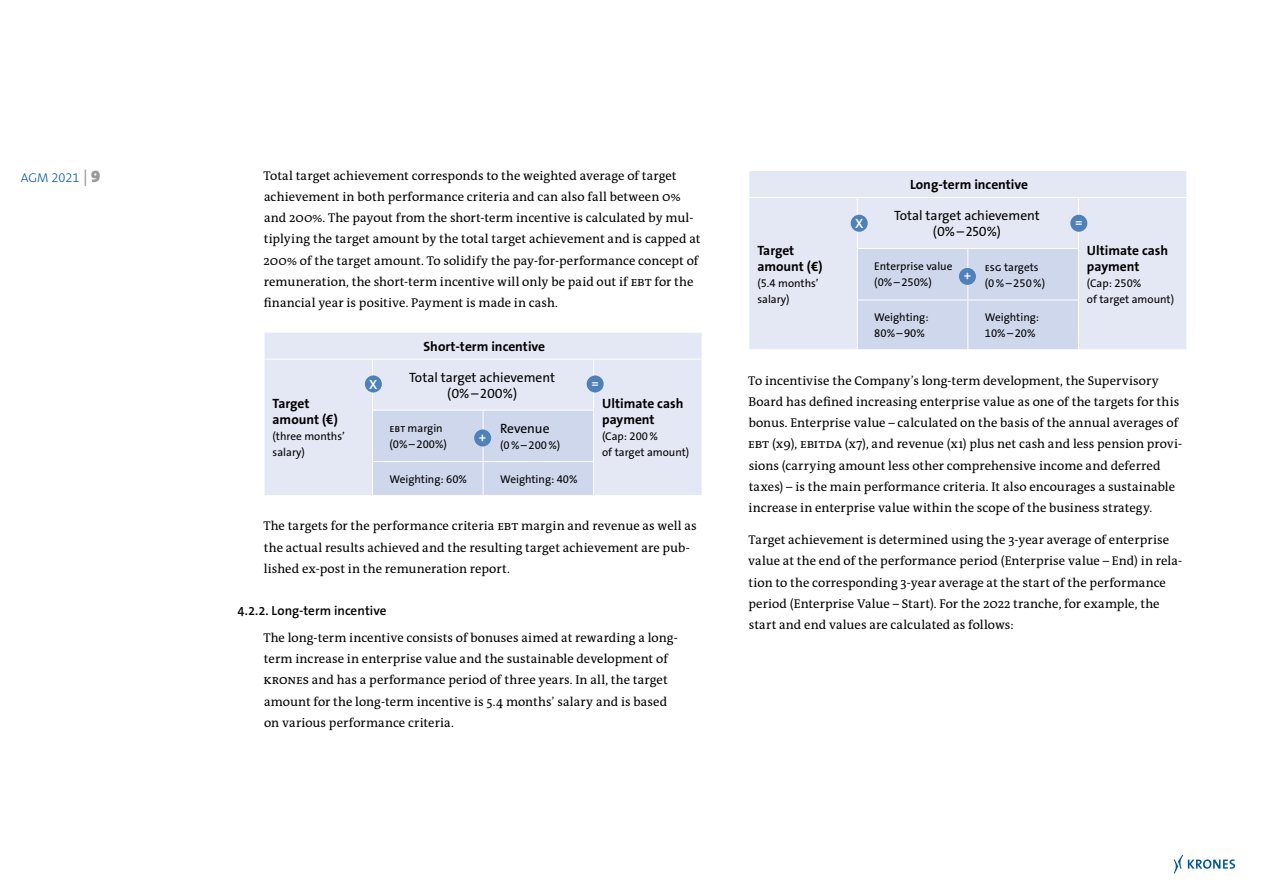
<style>
.page{position:relative;width:1263px;height:893px;background:#fff}
.page>*{position:absolute;margin:0;border:0;box-sizing:border-box;transform-origin:0 0}
.t1{font:13.5px/15.9px "The Sans LP7 Bld";color:#000}
.t2{font:13.5px/16.2px "The Sans LP5 Plain";color:#000;text-align:center}
.t3{font:13.5px "The Sans LP6 Se Bld";color:#fff}
.t4{font:13.2px "The Sans LP6 Se Bld";letter-spacing:.005em;color:#000}
.t5{font:12.75px/21.3px "The Antiqua B";letter-spacing:.005em;color:#000}
.t6{font:12.75px "The Sans LP3 Lig";color:#0055b8}
.t7{font:11.25px/15.9px "The Sans LP5 Plain";color:#000}
.s1{font-family:"The Sans LP5 Plain";font-size:16.5px;color:#98989a}
.s2{font-family:"The Sans LP9";font-weight:900;font-size:16.5px;color:#98989a}
</style>
<div class="page">
<svg style="left:1174px;top:855px;width:61px;height:19px"></svg>
<div style="left:265px;top:333px;width:437px;height:162px;background:#e3e8f4"></div>
<div style="left:373px;top:411px;width:220px;height:84px;background:#ced7ec"></div>
<svg style="left:264px;top:333px;width:1px;height:25px"></svg>
<hr style="left:264px;top:359px;width:108px;height:1px;background:#fff">
<hr style="left:372px;top:359px;width:111px;height:1px;background:#fff">
<hr style="left:372px;top:360px;width:1px;height:50px;background:#fff">
<hr style="left:483px;top:359px;width:111px;height:1px;background:#fff">
<hr style="left:594px;top:359px;width:108px;height:1px;background:#fff">
<hr style="left:593px;top:360px;width:1px;height:50px;background:#fff">
<hr style="left:372px;top:410px;width:111px;height:1px;background:#fff">
<hr style="left:372px;top:411px;width:1px;height:50px;background:#fff">
<hr style="left:483px;top:410px;width:111px;height:1px;background:#fff">
<hr style="left:483px;top:411px;width:1px;height:50px;background:#fff">
<hr style="left:593px;top:411px;width:1px;height:50px;background:#fff">
<hr style="left:372px;top:461px;width:111px;height:1px;background:#fff">
<hr style="left:372px;top:462px;width:1px;height:33px;background:#fff">
<hr style="left:483px;top:461px;width:111px;height:1px;background:#fff">
<hr style="left:483px;top:462px;width:1px;height:33px;background:#fff">
<hr style="left:593px;top:462px;width:1px;height:33px;background:#fff">
<div style="left:365px;top:375px;width:17px;height:17px;background:#4e80b9;border-radius:50%"></div>
<div style="left:587px;top:375px;width:17px;height:17px;background:#4e80b9;border-radius:50%"></div>
<div style="left:474px;top:429px;width:17px;height:17px;background:#4e80b9;border-radius:50%"></div>
<div style="left:749px;top:171px;width:437px;height:178px;background:#e3e8f4"></div>
<div style="left:858px;top:249px;width:220px;height:100px;background:#ced7ec"></div>
<hr style="left:748px;top:197px;width:109px;height:1px;background:#fff">
<hr style="left:857px;top:197px;width:111px;height:1px;background:#fff">
<hr style="left:857px;top:198px;width:1px;height:50px;background:#fff">
<hr style="left:968px;top:197px;width:110px;height:1px;background:#fff">
<hr style="left:1078px;top:197px;width:109px;height:1px;background:#fff">
<hr style="left:1078px;top:198px;width:1px;height:50px;background:#fff">
<hr style="left:857px;top:248px;width:111px;height:1px;background:#fff">
<hr style="left:857px;top:249px;width:1px;height:51px;background:#fff">
<hr style="left:968px;top:248px;width:111px;height:1px;background:#fff">
<hr style="left:967px;top:249px;width:1px;height:51px;background:#fff">
<hr style="left:1078px;top:249px;width:1px;height:51px;background:#fff">
<hr style="left:857px;top:300px;width:111px;height:1px;background:#fff">
<hr style="left:857px;top:300px;width:1px;height:49px;background:#fff">
<hr style="left:968px;top:300px;width:111px;height:1px;background:#fff">
<hr style="left:967px;top:300px;width:1px;height:49px;background:#fff">
<hr style="left:1078px;top:300px;width:1px;height:49px;background:#fff">
<div style="left:851px;top:215px;width:17px;height:17px;background:#4e80b9;border-radius:50%"></div>
<div style="left:1070px;top:215px;width:17px;height:17px;background:#4e80b9;border-radius:50%"></div>
<div style="left:959px;top:268px;width:17px;height:17px;background:#4e80b9;border-radius:50%"></div>
<p class="t6" style="left:21px;top:170px;width:81px">AGM 2021 <span class="s1">|</span> <span class="s2">9</span></p>
<p class="t5" style="left:263px;top:164px;width:439px">Total target achievement corresponds to the weighted average of target achievement in both performance criteria and can also fall between 0% and 200%. The payout from the short-term incentive is calculated by mul&shy;tiplying the target amount by the total target achievement and is capped at 200% of the target amount. To solidify the pay-for-performance concept of remuneration, the short-term incentive will only be paid out if EBT for the financial year is positive. Payment is made in cash.</p>
<p class="t1" style="left:273px;top:396px;width:67px">Target amount (€)</p>
<p class="t7" style="left:273px;top:429px;width:74px">(three months’ salary)</p>
<p class="t1" style="left:423px;top:338px;width:123px">Short-term incentive</p>
<p class="t2" style="left:409px;top:369px;width:147px">Total target achievement (0%–200%)</p>
<p class="t3" style="left:369px;top:375px;width:10px">X</p>
<p class="t3" style="left:591px;top:375px;width:9px">=</p>
<p class="t1" style="left:602px;top:396px;width:83px">Ultimate cash payment</p>
<p class="t7" style="left:602px;top:429px;width:89px">(Cap: 200%<br>of target amount)</p>
<p class="t7" style="left:389px;top:420px;width:59px">EBT margin (0%–200%)</p>
<p class="t2" style="left:500px;top:420px;width:51px">Revenue</p>
<p class="t3" style="left:479px;top:429px;width:9px">+</p>
<p class="t7" style="left:500px;top:437px;width:62px">(0%–200%)</p>
<p class="t7" style="left:389px;top:471px;width:79px">Weighting: 60%</p>
<p class="t7" style="left:500px;top:471px;width:79px">Weighting: 40%</p>
<p class="t5" style="left:263px;top:515px;width:435px">The targets for the performance criteria EBT margin and revenue as well as the actual results achieved and the resulting target achievement are pub&shy;lished ex-post in the remuneration report.</p>
<p class="t4" style="left:237px;top:602px;width:151px">4.2.2. Long-term incentive</p>
<p class="t5" style="left:263px;top:627px;width:416px">The long-term incentive consists of bonuses aimed at rewarding a long&shy;term increase in enterprise value and the sustainable development of Krones and has a performance period of three years. In all, the target amount for the long-term incentive is 5.4 months’ salary and is based on various performance criteria.</p>
<p class="t1" style="left:910px;top:177px;width:119px">Long-term incentive</p>
<p class="t1" style="left:757px;top:242px;width:67px">Target amount (€)</p>
<p class="t7" style="left:757px;top:275px;width:63px">(5.4 months’ salary)</p>
<p class="t2" style="left:894px;top:207px;width:147px">Total target achievement (0%–250%)</p>
<p class="t3" style="left:855px;top:215px;width:10px">X</p>
<p class="t3" style="left:1075px;top:214px;width:9px">=</p>
<p class="t7" style="left:874px;top:259px;width:80px">Enterprise value (0%–250%)</p>
<p class="t7" style="left:985px;top:260px;width:62px">ESG targets (0%–250%)</p>
<p class="t7" style="left:874px;top:309px;width:56px">Weighting:<br>80%–90%</p>
<p class="t7" style="left:985px;top:309px;width:56px">Weighting:<br>10%–20%</p>
<p class="t3" style="left:964px;top:267px;width:9px">+</p>
<p class="t1" style="left:1087px;top:242px;width:83px">Ultimate cash payment</p>
<p class="t7" style="left:1087px;top:275px;width:89px">(Cap: 250%<br>of target amount)</p>
<p class="t5" style="left:748px;top:369px;width:435px">To incentivise the Company’s long-term development, the Supervisory Board has defined increasing enterprise value as one of the targets for this bonus. Enterprise value – calculated on the basis of the annual averages of EBT (x9), EBITDA (x7), and revenue (x1) plus net cash and less pension provi&shy;sions (carrying amount less other comprehensive income and deferred taxes) – is the main performance criteria. It also encourages a sustainable increase in enterprise value within the scope of the business strategy.</p>
<p class="t5" style="left:748px;top:529px;width:435px">Target achievement is determined using the 3-year average of enterprise value at the end of the performance period (Enterprise value – End) in rela&shy;tion to the corresponding 3-year average at the start of the performance period (Enterprise Value – Start). For the 2022 tranche, for example, the start and end values are calculated as follows:</p>
</div>
